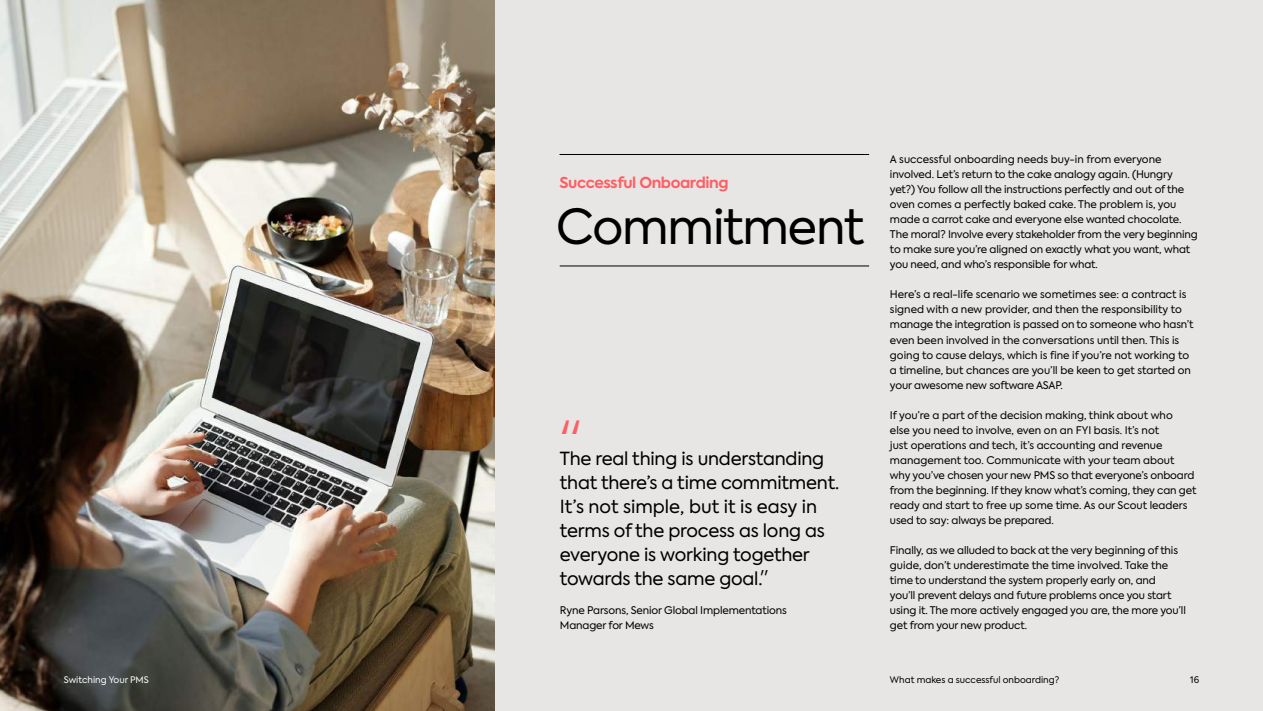
<style>
.page{position:relative;width:1263px;height:711px;background:#fff}
.page>*{position:absolute;margin:0;border:0;box-sizing:border-box;transform-origin:0 0}
.t1{font:48px "Axiforma";letter-spacing:-.025em;color:#000}
.t2{font:46.5px "Axiforma";color:#ff5e64}
.t3{font:18px/24px "Axiforma";letter-spacing:-.01em;color:#000}
.t4{font:700 15px "Axiforma";letter-spacing:-.025em;color:#ff5e64}
.t5{font:10.5px/15px "Axiforma";letter-spacing:-.01em;color:#000}
.t6{font:9px "Axiforma";color:#000}
.t7{font:9px "Axiforma";color:#fff}
</style>
<div class="page">
<img style="left:0;top:0;width:496px;height:710px">
<div style="left:496px;top:0;width:767px;height:710px;background:#e7e6e4"></div>
<hr style="left:559px;top:154px;width:310px;height:1px;background:#000">
<hr style="left:560px;top:265px;width:309px;height:1px;background:#000">
<h3 class="t4" style="left:559px;top:172px;width:171px">Successful Onboarding</h3>
<h1 class="t1" style="left:556px;top:196px;width:310px">Commitment</h1>
<h2 class="t2" style="left:560px;top:412px;width:22px">“</h2>
<h3 class="t3" style="left:560px;top:446px;width:281px">The real thing is understanding that there’s a time commitment.<br>It’s not simple, but it is easy in terms of the process as long as everyone is working together towards the same goal.”</h3>
<p class="t5" style="left:560px;top:602px;width:228px">Ryne Parsons, Senior Global Implementations<br>Manager for Mews</p>
<p class="t5" style="left:890px;top:152px;width:309px">A successful onboarding needs buy-in from everyone involved. Let’s return to the cake analogy again. (Hungry yet?) You follow all the instructions perfectly and out of the oven comes a perfectly baked cake. The problem is, you made a carrot cake and everyone else wanted chocolate.<br>The moral? Involve every stakeholder from the very beginning to make sure you’re aligned on exactly what you want, what you need, and who’s responsible for what.</p>
<p class="t5" style="left:890px;top:287px;width:305px">Here’s a real-life scenario we sometimes see: a contract is signed with a new provider, and then the responsibility to manage the integration is passed on to someone who hasn’t even been involved in the conversations until then. This is going to cause delays, which is fine if you’re not working to a timeline, but chances are you’ll be keen to get started on your awesome new software ASAP.</p>
<p class="t5" style="left:890px;top:407px;width:308px">If you’re a part of the decision making, think about who<br>else you need to involve, even on an FYI basis. It’s not<br>just operations and tech, it’s accounting and revenue management too. Communicate with your team about why you’ve chosen your new PMS so that everyone’s onboard from the beginning. If they know what’s coming, they can get ready and start to free up some time. As our Scout leaders used to say: always be prepared.</p>
<p class="t5" style="left:890px;top:542px;width:297px">Finally, as we alluded to back at the very beginning of this guide, don’t underestimate the time involved. Take the time to understand the system properly early on, and<br>you’ll prevent delays and future problems once you start using it. The more actively engaged you are, the more you’ll get from your new product.</p>
<p class="t7" style="left:64px;top:674px;width:87px">Switching Your PMS</p>
<p class="t6" style="left:890px;top:674px;width:171px">What makes a successful onboarding?</p>
<p class="t6" style="left:1190px;top:674px;width:10px">16</p>
</div>
